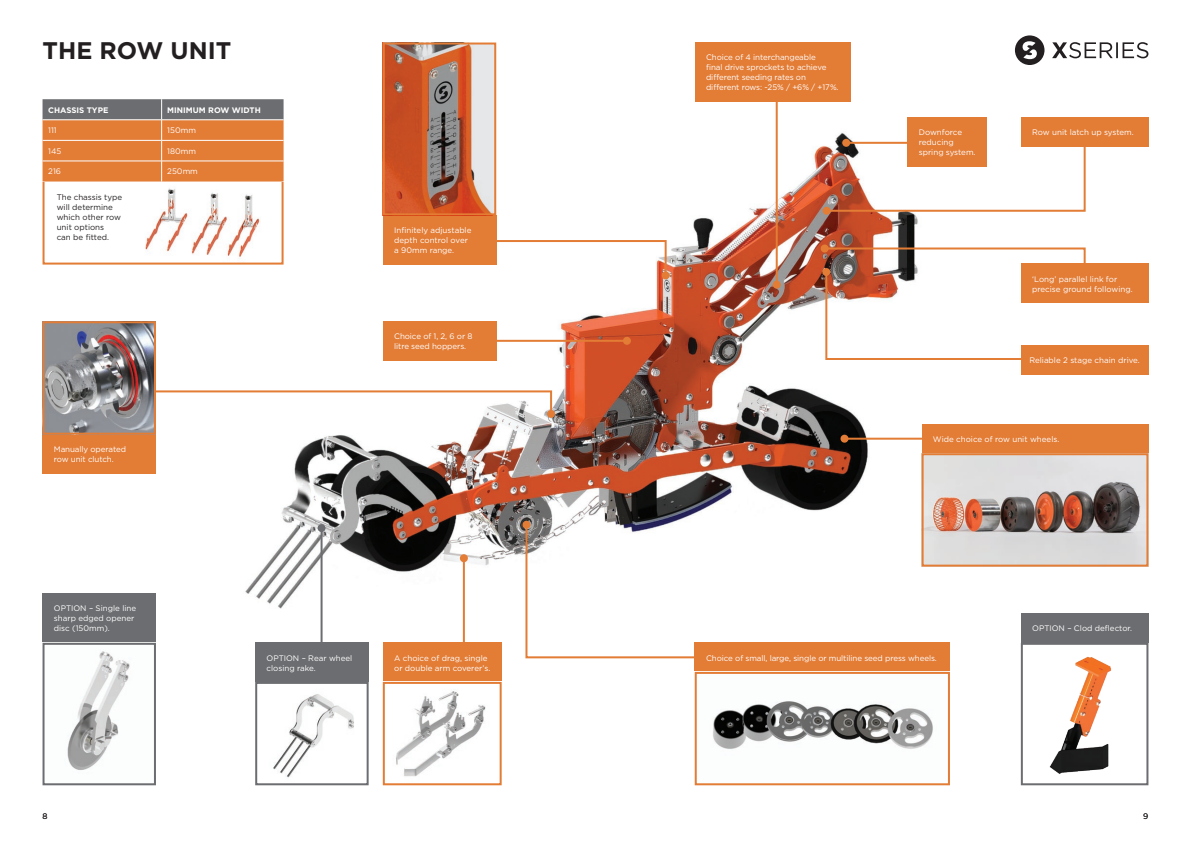
<style>
.page{position:relative;width:1191px;height:842px;background:#fff}
.page>*{position:absolute;margin:0;border:0;box-sizing:border-box;transform-origin:0 0}
.t1{font:700 24px "Gotham";color:#231f20}
.t2{font:8px/10px "Gotham";color:#fff}
.t3{font:8px/10px "Gotham";color:#231f20}
.t4{font:700 8px "Gotham";color:#fff}
</style>
<div class="page">
<img style="left:245px;top:124px;width:676px;height:508px">
<hr style="left:775px;top:88px;width:2px;height:197px;background:#e37c35">
<div style="left:772px;top:281px;width:8px;height:8px;background:#e37c35;border-radius:50%"></div>
<svg style="left:156px;top:389px;width:397px;height:27px"></svg>
<div style="left:547px;top:410px;width:8px;height:8px;background:#e37c35;border-radius:50%"></div>
<div style="left:907px;top:118px;width:80px;height:49px;background:#e37c35"></div>
<svg style="left:524px;top:523px;width:187px;height:136px"></svg>
<div style="left:522px;top:521px;width:8px;height:8px;background:#e37c35;border-radius:50%"></div>
<div style="left:43px;top:435px;width:113px;height:39px;background:#e37c35"></div>
<img style="left:46px;top:324px;width:107px;height:108px">
<div style="left:43px;top:321px;width:113px;height:114px;border:2px solid #e37c35"></div>
<svg style="left:824px;top:127px;width:262px;height:86px"></svg>
<div style="left:822px;top:207px;width:8px;height:8px;background:#e37c35;border-radius:50%"></div>
<svg style="left:820px;top:244px;width:8px;height:8px"></svg>
<svg style="left:822px;top:246px;width:264px;height:115px"></svg>
<div style="left:822px;top:268px;width:8px;height:8px;background:#e37c35;border-radius:50%"></div>
<hr style="left:844px;top:438px;width:233px;height:2px;background:#e37c35">
<div style="left:840px;top:435px;width:8px;height:8px;background:#e37c35;border-radius:50%"></div>
<hr style="left:482px;top:340px;width:145px;height:2px;background:#e37c35">
<div style="left:623px;top:337px;width:8px;height:8px;background:#e37c35;border-radius:50%"></div>
<div style="left:1020px;top:614px;width:128px;height:29px;background:#6c6d70"></div>
<img style="left:1049px;top:656px;width:63px;height:118px">
<div style="left:1020px;top:643px;width:128px;height:142px;border:2px solid #6c6d70"></div>
<div style="left:43px;top:594px;width:113px;height:49px;background:#6c6d70"></div>
<svg style="left:1052px;top:42px;width:96px;height:16px"></svg>
<svg style="left:1015px;top:35px;width:29px;height:30px"></svg>
<svg style="left:483px;top:239px;width:184px;height:38px"></svg>
<div style="left:661px;top:271px;width:8px;height:8px;background:#e37c35;border-radius:50%"></div>
<div style="left:383px;top:215px;width:113px;height:50px;background:#e37c35"></div>
<img style="left:67px;top:651px;width:63px;height:120px">
<div style="left:43px;top:643px;width:113px;height:142px;border:2px solid #6c6d70"></div>
<img style="left:386px;top:46px;width:107px;height:166px">
<div style="left:383px;top:43px;width:113px;height:172px;border:2px solid #e37c35"></div>
<img style="left:145px;top:183px;width:135px;height:79px">
<div style="left:43px;top:180px;width:240px;height:85px;border:2px solid #e37c35"></div>
<svg style="left:43px;top:99px;width:240px;height:83px;background:#c77e4c"></svg>
<div style="left:383px;top:321px;width:113px;height:39px;background:#e37c35"></div>
<hr style="left:320px;top:528px;width:2px;height:128px;background:#6c6d70">
<div style="left:317px;top:524px;width:8px;height:8px;background:#6c6d70;border-radius:50%"></div>
<hr style="left:463px;top:558px;width:2px;height:98px;background:#e37c35">
<div style="left:460px;top:554px;width:8px;height:8px;background:#e37c35;border-radius:50%"></div>
<div style="left:383px;top:643px;width:118px;height:39px;background:#e37c35"></div>
<img style="left:396px;top:691px;width:90px;height:86px">
<div style="left:383px;top:682px;width:118px;height:103px;border:2px solid #e37c35"></div>
<img style="left:273px;top:694px;width:81px;height:84px">
<div style="left:255px;top:682px;width:114px;height:103px;border:2px solid #6c6d70"></div>
<div style="left:255px;top:643px;width:114px;height:39px;background:#6c6d70"></div>
<div style="left:694px;top:643px;width:256px;height:29px;background:#e37c35"></div>
<img style="left:713px;top:701px;width:220px;height:49px">
<div style="left:694px;top:672px;width:256px;height:113px;border:2px solid #e37c35"></div>
<div style="left:921px;top:424px;width:227px;height:29px;background:#e37c35"></div>
<img style="left:924px;top:456px;width:221px;height:108px">
<div style="left:921px;top:453px;width:227px;height:114px;border:2px solid #e37c35"></div>
<div style="left:694px;top:43px;width:156px;height:59px;background:#e37c35"></div>
<div style="left:1020px;top:118px;width:128px;height:29px;background:#e37c35"></div>
<div style="left:1020px;top:264px;width:128px;height:39px;background:#e37c35"></div>
<div style="left:1020px;top:345px;width:128px;height:29px;background:#e37c35"></div>
<p class="t1" style="left:43px;top:35px;width:190px">THE ROW UNIT</p>
<p class="t4" style="left:48px;top:105px;width:62px">CHASSIS TYPE</p>
<p class="t4" style="left:167px;top:105px;width:95px">MINIMUM ROW WIDTH</p>
<p class="t2" style="left:48px;top:125px;width:10px">111</p>
<p class="t2" style="left:167px;top:125px;width:30px">150mm</p>
<p class="t2" style="left:48px;top:146px;width:15px">145</p>
<p class="t2" style="left:167px;top:146px;width:30px">180mm</p>
<p class="t2" style="left:48px;top:166px;width:14px">216</p>
<p class="t2" style="left:167px;top:166px;width:32px">250mm</p>
<p class="t3" style="left:57px;top:192px;width:67px">The chassis type will determine which other row unit options<br>can be fitted.</p>
<p class="t2" style="left:54px;top:444px;width:74px">Manually operated row unit clutch.</p>
<p class="t2" style="left:54px;top:603px;width:84px">OPTION – Single line sharp edged opener disc (150mm).</p>
<p class="t2" style="left:394px;top:225px;width:79px">Infinitely adjustable depth control over a 90mm range.</p>
<p class="t2" style="left:394px;top:331px;width:80px">Choice of 1, 2, 6 or 8 litre seed hoppers.</p>
<p class="t2" style="left:706px;top:52px;width:134px">Choice of 4 interchangeable<br>final drive sprockets to achieve different seeding rates on different rows: -25% / +6% / +17%.</p>
<p class="t2" style="left:918px;top:127px;width:58px">Downforce reducing spring system.</p>
<p class="t2" style="left:1032px;top:127px;width:103px">Row unit latch up system.</p>
<p class="t2" style="left:1032px;top:274px;width:102px">‘Long’ parallel link for precise ground following.</p>
<p class="t2" style="left:1029px;top:355px;width:112px">Reliable 2 stage chain drive.</p>
<p class="t2" style="left:933px;top:434px;width:128px">Wide choice of row unit wheels.</p>
<p class="t2" style="left:1032px;top:623px;width:101px">OPTION – Clod deflector.</p>
<p class="t2" style="left:266px;top:652px;width:87px">OPTION – Rear wheel closing rake.</p>
<p class="t2" style="left:706px;top:652px;width:232px">Choice of small, large, single or multiline seed press wheels.</p>
<p class="t2" style="left:394px;top:652px;width:98px">A choice of drag, single or double arm coverer’s.</p>
<p class="t3" style="left:43px;top:811px;width:7px">8</p>
<p class="t3" style="left:1143px;top:811px;width:7px">9</p>
</div>
